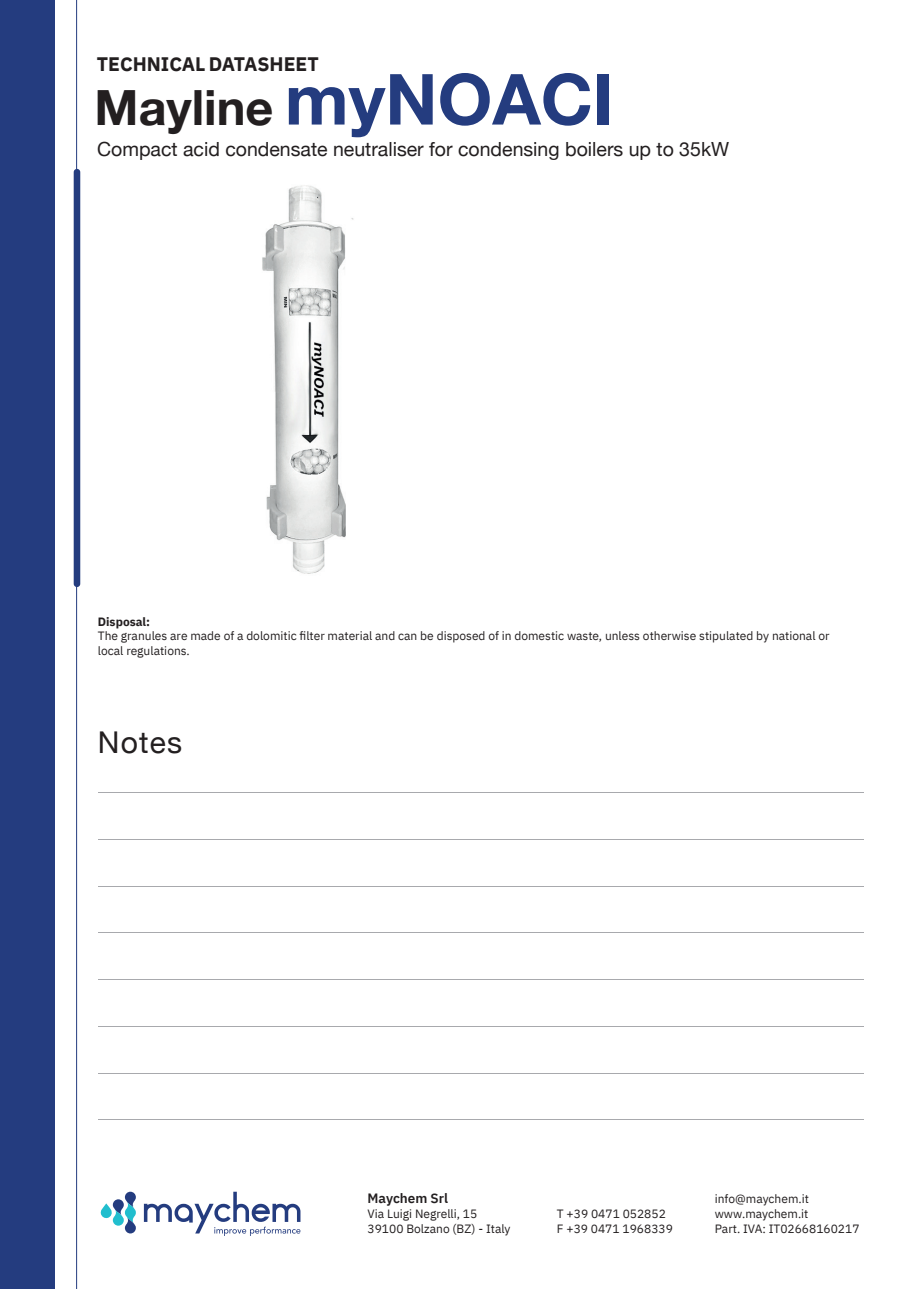
<style>
.page{position:relative;width:919px;height:1289px;background:#fff}
.page>*{position:absolute;margin:0;border:0;box-sizing:border-box;transform-origin:0 0}
.t1{font:700 70.5px "Helvetica Neue";color:#243c7f}
.t2{font:700 48.6px "Helvetica Neue";color:#231f20}
.t3{font:30px "Helvetica Neue";letter-spacing:.04em;color:#231f20}
.t4{font:19.5px "Helvetica Neue";color:#231f20}
.t5{font:700 19.5px "IBM Plex Sans";color:#231f20}
.t6{font:600 13.5px "IBM Plex Sans";color:#231f20}
.t7{font:12px/15px "IBM Plex Sans";color:#231f20}
.t8{font:700 12px "IBM Plex Sans";color:#231f20}
</style>
<div class="page">
<hr style="left:76px;top:0;width:1px;height:1288px;background:#243c7f">
<div style="left:0;top:0;width:55px;height:1288px;background:#243c7f"></div>
<svg style="left:144px;top:1191px;width:156px;height:44px"></svg>
<svg style="left:101px;top:1191px;width:35px;height:42px"></svg>
<div style="left:74px;top:169px;width:6px;height:418px;background:#243c7f;border-radius:3px"></div>
<hr style="left:98px;top:792px;width:765px;height:1px;background:#a8a9ad">
<hr style="left:98px;top:839px;width:765px;height:1px;background:#a8a9ad">
<hr style="left:98px;top:885px;width:765px;height:1px;background:#a8a9ad">
<hr style="left:98px;top:932px;width:765px;height:1px;background:#a8a9ad">
<hr style="left:98px;top:979px;width:765px;height:1px;background:#a8a9ad">
<hr style="left:98px;top:1025px;width:765px;height:1px;background:#a8a9ad">
<hr style="left:98px;top:1072px;width:765px;height:1px;background:#a8a9ad">
<hr style="left:98px;top:1119px;width:765px;height:1px;background:#a8a9ad">
<img style="left:262px;top:185px;width:92px;height:389px">
<h3 class="t5" style="left:97px;top:48px;width:223px">TECHNICAL DATASHEET</h3>
<h1 class="t1" style="left:285px;top:56px;width:330px">myNOACI</h1>
<h2 class="t2" style="left:95px;top:77px;width:180px">Mayline</h2>
<h3 class="t4" style="left:97px;top:135px;width:633px">Compact acid condensate neutraliser for condensing boilers up to 35kW</h3>
<p class="t8" style="left:98px;top:612px;width:54px">Disposal:</p>
<p class="t7" style="left:98px;top:628px;width:733px;line-height:14.4px">The granules are made of a dolomitic filter material and can be disposed of in domestic waste, unless otherwise stipulated by national or local regulations.</p>
<h3 class="t3" style="left:98px;top:720px;width:86px">Notes</h3>
<p class="t6" style="left:367px;top:1187px;width:82px">Maychem Srl</p>
<p class="t7" style="left:367px;top:1205px;width:144px">Via Luigi Negrelli, 15<br>39100 Bolzano (BZ) - Italy</p>
<p class="t7" style="left:557px;top:1205px;width:118px">T +39 0471 052852<br>F +39 0471 1968339</p>
<p class="t7" style="left:714px;top:1190px;width:146px">info@maychem.it www.maychem.it<br>Part. IVA: IT02668160217</p>
</div>
